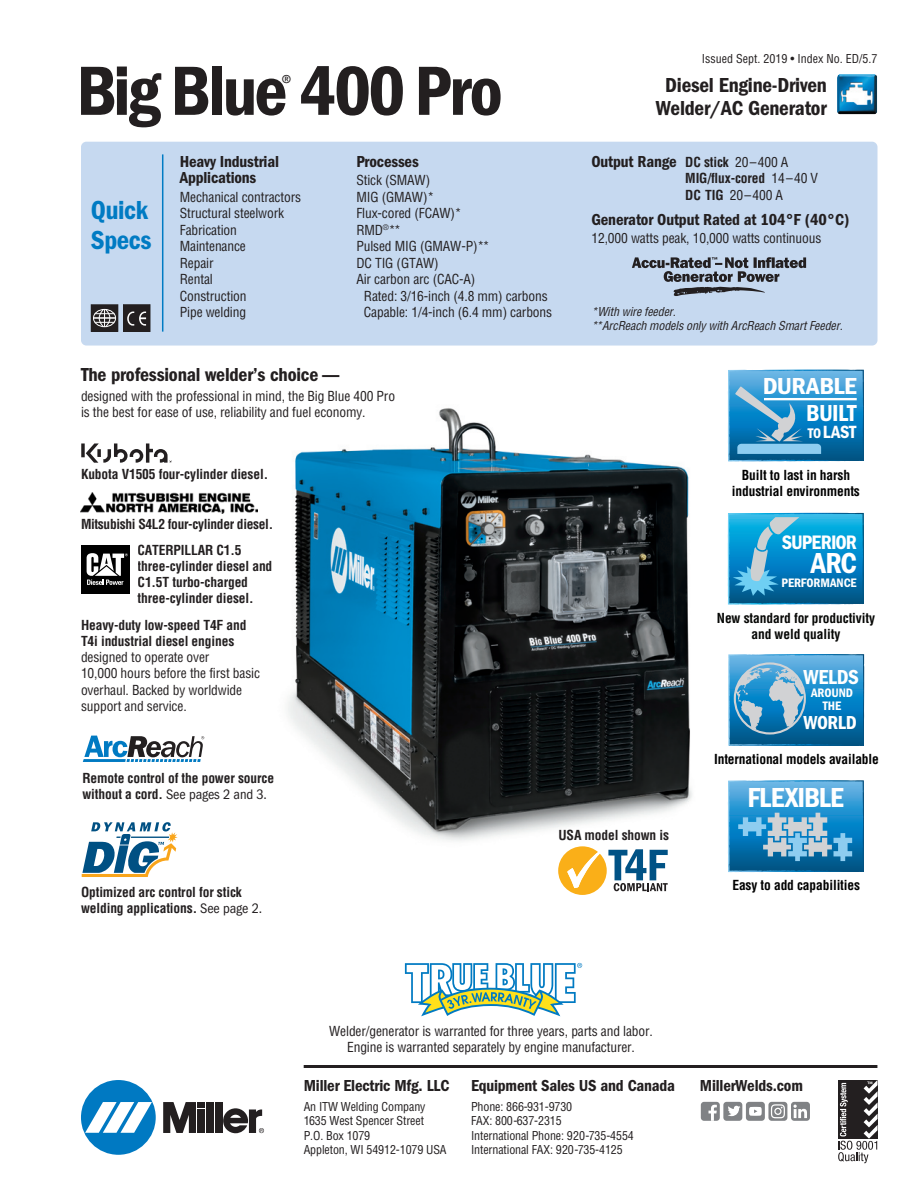
<style>
.page{position:relative;width:918px;height:1188px;background:#fff}
.page>*{position:absolute;margin:0;border:0;box-sizing:border-box;transform-origin:0 0}
.t1{font:72px "ITC Franklin Gothic Std Dm Cd";letter-spacing:-.035em;color:#231f20}
.t2{font:30px "ITC Franklin Gothic Std Dm Cd";color:#fff}
.t3{font:28.5px "ITC Franklin Gothic Std Dm Cd";letter-spacing:-.025em;color:#fff}
.t4{font:27px/30px "ITC Franklin Gothic Std Dm Cd";letter-spacing:-.015em;color:#007bc3}
.t5{font:24px "ITC Franklin Gothic Std Dm Cd";letter-spacing:-.03em;color:#fff;scale:1.1 1}
.t6{font:24px "ITC Franklin Gothic Std Dm Cd";letter-spacing:-.03em;color:#fff}
.t7{font:21px/22.5px "ITC Franklin Gothic Std Dm Cd";letter-spacing:-.01em;color:#231f20;text-align:center}
.t8{font:21px "ITC Franklin Gothic Std Dm Cd";letter-spacing:-.01em;color:#fff}
.t9{font:condensed 21px "ITC Franklin Gothic Std";color:#231f20}
.t10{font:20.25px "ITC Franklin Gothic Std Dm Cd";letter-spacing:-.045em;color:#fff}
.t11{font:19.5px "ITC Franklin Gothic Std Dm Cd";letter-spacing:-.01em;color:#231f20}
.t12{font:19.5px "ITC Franklin Gothic Std Dm Cd";letter-spacing:-.02em;color:#fff}
.t13{font:18.3px "ITC Franklin Gothic Std Dm Cd";color:#fff}
.t14{font:16.5px/16.5px "ITC Franklin Gothic Std Dm Cd";letter-spacing:-.01em;color:#231f20}
.t15{font:condensed 14.25px "ITC Franklin Gothic Std";letter-spacing:-.01em;color:#231f20}
.t16{font:condensed 13.5px/16.5px "Helvetica";letter-spacing:-.01em;color:#231f20}
.t17{font:700 condensed 13.5px/16.2px "Helvetica";letter-spacing:-.01em;color:#231f20}
.t18{font:700 condensed 13.5px/16.2px "Helvetica";letter-spacing:-.01em;color:#000;text-align:center}
.t19{font:700 condensed 13.5px/16.2px "Helvetica";letter-spacing:-.01em;color:#060705;text-align:center}
.t20{font:12.75px/13.5px "ITC Franklin Gothic Std Dm Cd";letter-spacing:-.005em;color:#fff;text-align:center}
.t21{font:condensed 12px/14.4px "Helvetica";letter-spacing:-.01em;color:#231f20}
.t22{font:italic condensed 12px/14.4px "Helvetica";color:#231f20}
.s1{font-family:"Helvetica";font-weight:700;font-size:13.5px}
.s2{font-family:"Helvetica";font-weight:700;font-stretch:condensed;font-size:13.5px}
.s3{font-family:"Helvetica";font-stretch:condensed;font-size:13.5px}
.s4{font-weight:400}
.s5{font-size:14.4px}
.s6{font-family:"ITC Franklin Gothic Std";font-weight:400;font-size:14.25px}
</style>
<div class="page">
<img style="left:257px;top:408px;width:471px;height:433px">
<div style="left:81px;top:142px;width:797px;height:204px;background:#c6d9f0;border-radius:5px"></div>
<svg style="left:405px;top:963px;width:177px;height:53px"></svg>
<img style="left:837px;top:74px;width:40px;height:40px">
<div style="left:81px;top:545px;width:49px;height:49px;background:#000"></div>
<svg style="left:87px;top:553px;width:41px;height:32px"></svg>
<svg style="left:632px;top:257px;width:174px;height:39px"></svg>
<svg style="left:81px;top:443px;width:91px;height:20px"></svg>
<img style="left:81px;top:492px;width:176px;height:22px">
<hr style="left:162px;top:154px;width:1px;height:178px;background:#007bc3">
<div style="left:91px;top:305px;width:27px;height:26px;background:#231f20"></div>
<svg style="left:94px;top:309px;width:21px;height:18px"></svg>
<div style="left:93px;top:309px;width:23px;height:18px;border:1px solid #fff;border-radius:50%"></div>
<div style="left:91px;top:305px;width:27px;height:27px;border:1px solid #231f20"></div>
<div style="left:123px;top:305px;width:27px;height:26px;background:#231f20"></div>
<div style="left:123px;top:305px;width:27px;height:27px;border:1px solid #231f20"></div>
<svg style="left:127px;top:312px;width:19px;height:14px"></svg>
<svg style="left:558px;top:846px;width:110px;height:49px"></svg>
<svg style="left:83px;top:736px;width:121px;height:26px"></svg>
<svg style="left:728px;top:780px;width:135px;height:93px;background:#4599c8"></svg>
<svg style="left:728px;top:370px;width:135px;height:92px;background:#3894c8"></svg>
<hr style="left:764px;top:398px;width:93px;height:2px;background:#fff">
<svg style="left:728px;top:513px;width:135px;height:92px;background:#1c92c6"></svg>
<svg style="left:728px;top:654px;width:135px;height:92px;background:#3e92c2"></svg>
<hr style="left:304px;top:1065px;width:573px;height:3px;background:#231f20">
<div style="left:81px;top:1080px;width:75px;height:75px;background:#0079c2;border-radius:50%"></div>
<svg style="left:85px;top:1102px;width:67px;height:31px"></svg>
<div style="left:206px;top:1102px;width:8px;height:31px;background:#231f20"></div>
<div style="left:215px;top:1102px;width:7px;height:31px;background:#231f20"></div>
<div style="left:198px;top:1102px;width:7px;height:6px;background:#231f20"></div>
<div style="left:198px;top:1109px;width:7px;height:24px;background:#231f20"></div>
<svg style="left:163px;top:1102px;width:33px;height:31px"></svg>
<svg style="left:223px;top:1108px;width:41px;height:25px"></svg>
<svg style="left:838px;top:1080px;width:40px;height:83px"></svg>
<div style="left:791px;top:1102px;width:19px;height:19px;background:#808285;border-radius:3px"></div>
<svg style="left:793px;top:1105px;width:14px;height:13px"></svg>
<div style="left:723px;top:1102px;width:19px;height:19px;background:#808285;border-radius:3px"></div>
<svg style="left:728px;top:1106px;width:12px;height:10px"></svg>
<div style="left:746px;top:1102px;width:19px;height:19px;background:#808285;border-radius:3px"></div>
<svg style="left:749px;top:1107px;width:13px;height:9px"></svg>
<div style="left:701px;top:1102px;width:19px;height:19px;background:#808285;border-radius:3px"></div>
<svg style="left:708px;top:1105px;width:9px;height:16px"></svg>
<div style="left:768px;top:1102px;width:19px;height:19px;background:#808285;border-radius:3px"></div>
<svg style="left:771px;top:1104px;width:14px;height:14px"></svg>
<svg style="left:82px;top:822px;width:96px;height:55px"></svg>
<p class="t21" style="left:702px;top:52px;width:177px">Issued Sept. 2019 • Index No. ED/5.7</p>
<h1 class="t1" style="left:76px;top:67px;width:428px">Big Blue 400 Pro</h1>
<h3 class="t9" style="left:281px;top:74px;width:12px">®</h3>
<h3 class="t7" style="left:656px;top:76px;width:173px">Diesel Engine-Driven<br>Welder/AC Generator</h3>
<h3 class="t4" style="left:91px;top:197px;width:62px">Quick<br>Specs</h3>
<p class="t14" style="left:180px;top:154px;width:101px">Heavy Industrial<br>Applications</p>
<p class="t16" style="left:180px;top:190px;width:123px">Mechanical contractors<br>Structural steelwork<br>Fabrication<br>Maintenance<br>Repair<br>Rental<br>Construction<br>Pipe welding</p>
<p class="t14" style="left:356px;top:154px;width:64px">Processes</p>
<p class="t16" style="left:356px;top:173px;width:75px">Stick (SMAW)</p>
<p class="t16" style="left:356px;top:190px;width:79px">MIG (GMAW)*</p>
<p class="t16" style="left:356px;top:206px;width:107px">Flux-cored (FCAW)*</p>
<p class="t16" style="left:356px;top:223px;width:46px">RMD<sup>®</sup>**</p>
<p class="t16" style="left:356px;top:239px;width:135px">Pulsed MIG (GMAW-P)**</p>
<p class="t16" style="left:356px;top:256px;width:84px">DC TIG (GTAW)</p>
<p class="t16" style="left:356px;top:272px;width:121px">Air carbon arc (CAC-A)</p>
<p class="t16" style="left:364px;top:289px;width:185px">Rated: 3/16-inch (4.8 mm) carbons</p>
<p class="t16" style="left:364px;top:305px;width:190px">Capable: 1/4-inch (6.4 mm) carbons</p>
<h3 class="t11" style="left:81px;top:368px;width:261px">The professional welder’s choice —</h3>
<p class="t16" style="left:81px;top:389px;width:316px">designed with the professional in mind, the Big Blue 400 Pro is the best for ease of use, reliability and fuel economy.</p>
<p class="t17" style="left:81px;top:467px;width:189px">Kubota V1505 four-cylinder diesel.</p>
<p class="t17" style="left:81px;top:518px;width:194px">Mitsubishi S4L2 four-cylinder diesel.</p>
<p class="t17" style="left:138px;top:543px;width:136px">CATERPILLAR C1.5 three-cylinder diesel and<br>C1.5T turbo-charged three-cylinder diesel.</p>
<p class="t17" style="left:81px;top:618px;width:167px">Heavy-duty low-speed T4F and<br>T4i industrial diesel engines</p>
<p class="t16" style="left:81px;top:650px;width:181px">designed to operate over<br>10,000 hours before the first basic overhaul. Backed by worldwide support and service.</p>
<p class="t17" style="left:82px;top:771px;width:193px">Remote control of the power source</p>
<p class="t15" style="left:82px;top:789px;width:186px"><span class="s1">without a cord.</span> See pages 2 and 3.</p>
<p class="t14" style="left:591px;top:154px;width:198px">Output Range <span class="s2">DC stick</span> <span class="s3">20–400 A</span></p>
<p class="t17" style="left:685px;top:171px;width:134px">MIG/flux-cored <span class="s4">14–40 V<br></span>DC TIG <span class="s4">20–400 A</span></p>
<p class="t14" style="left:591px;top:212px;width:259px">Generator Output Rated at 104°F (40°C)</p>
<p class="t16" style="left:591px;top:231px;width:231px">12,000 watts peak, 10,000 watts continuous</p>
<p class="t22" style="left:592px;top:305px;width:255px">*With wire feeder.<br>**ArcReach models only with ArcReach SmartFeeder.</p>
<h3 class="t5" style="left:763px;top:371px;width:87px">DURABLE</h3>
<h3 class="t6" style="left:806px;top:399px;width:52px">BUILT</h3>
<h3 class="t13" style="left:808px;top:421px;width:50px"><span class="s5">TO</span> LAST</h3>
<p class="t18" style="left:732px;top:468px;width:129px">Built to last in harsh industrial environments</p>
<h3 class="t10" style="left:782px;top:531px;width:77px">SUPERIOR</h3>
<h2 class="t2" style="left:811px;top:546px;width:48px">ARC</h2>
<p class="t20" style="left:782px;top:576px;width:76px">PERFORMANCE</p>
<p class="t19" style="left:717px;top:611px;width:160px">New standard for productivity and weld quality</p>
<h3 class="t8" style="left:804px;top:664px;width:57px">WELDS</h3>
<h3 class="t12" style="left:804px;top:711px;width:55px">WORLD</h3>
<p class="t20" style="left:811px;top:686px;width:44px">AROUND<br>THE</p>
<p class="t18" style="left:714px;top:752px;width:166px">International models available</p>
<h3 class="t3" style="left:747px;top:781px;width:98px">FLEXIBLE</h3>
<p class="t17" style="left:81px;top:885px;width:183px">Optimized arc control for stick welding applications. <span class="s6">See page 2.</span></p>
<p class="t17" style="left:559px;top:828px;width:112px">USA model shown is</p>
<p class="t18" style="left:732px;top:879px;width:129px">Easy to add capabilities</p>
<p class="t16" style="left:329px;top:1024px;width:325px;text-align:center">Welder/generator is warranted for three years, parts and labor.<br>Engine is warranted separately by engine manufacturer.</p>
<p class="t14" style="left:304px;top:1079px;width:147px">Miller Electric Mfg. LLC</p>
<p class="t21" style="left:304px;top:1100px;width:144px">An ITW Welding Company<br>1635 West Spencer Street<br>P.O. Box 1079<br>Appleton, WI 54912-1079 USA</p>
<p class="t14" style="left:471px;top:1079px;width:206px">Equipment Sales US and Canada</p>
<p class="t14" style="left:700px;top:1079px;width:105px">MillerWelds.com</p>
<p class="t21" style="left:471px;top:1100px;width:164px">Phone: 866-931-9730<br>FAX: 800-637-2315<br>International Phone: 920-735-4554<br>International FAX: 920-735-4125</p>
</div>
